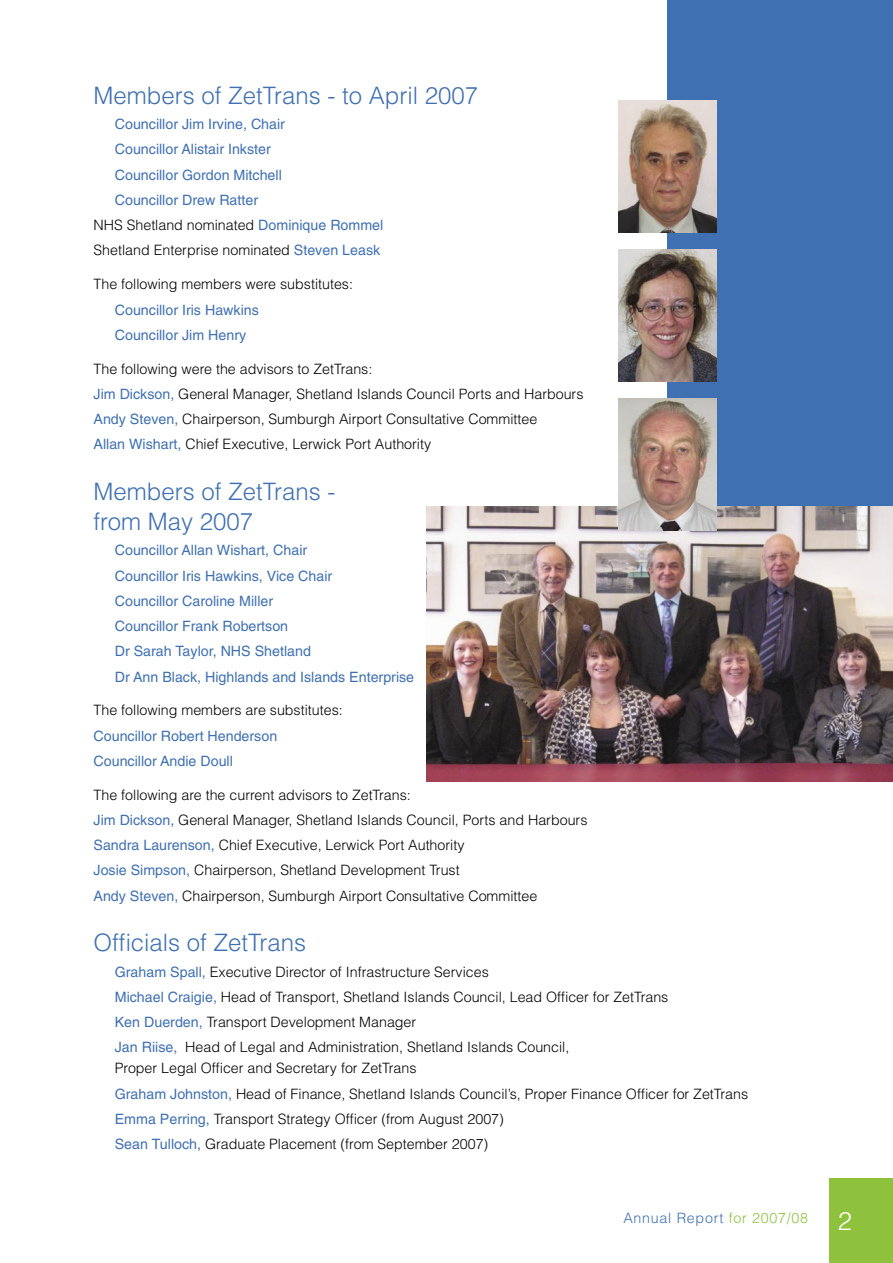
<style>
.page{position:relative;width:893px;height:1263px;background:#fff}
.page>*{position:absolute;margin:0;border:0;box-sizing:border-box;transform-origin:0 0}
.t1{font:300 24px/30px "Helvetica";color:#3f70b1}
.t2{font:300 14.25px/25.2px "Helvetica";color:#000}
.t3{font:14.25px/25.2px "Helvetica";color:#3f70b1}
.t4{font:300 14.25px "Helvetica";letter-spacing:.05em;color:#3f70b1}
.s1{font-weight:400;color:#3f70b1}
.s2{color:#8ec13c}
.s3{font-size:25.5px;color:#fff}
</style>
<div class="page">
<div style="left:668px;top:0;width:225px;height:630px;background:#3f70b1"></div>
<img style="left:427px;top:506px;width:466px;height:275px">
<div style="left:829px;top:1178px;width:64px;height:85px;background:#8ec13c"></div>
<img style="left:618px;top:100px;width:98px;height:132px">
<img style="left:618px;top:249px;width:98px;height:132px">
<img style="left:618px;top:398px;width:98px;height:132px">
<h1 class="t1" style="left:94px;top:80px;width:386px">Members of ZetTrans - to April 2007</h1>
<p class="t3" style="left:115px;top:112px;width:172px">Councillor Jim Irvine, Chair</p>
<p class="t3" style="left:115px;top:137px;width:157px">Councillor Alistair Inkster</p>
<p class="t3" style="left:115px;top:162px;width:169px">Councillor Gordon Mitchell</p>
<p class="t3" style="left:115px;top:187px;width:145px">Councillor Drew Ratter</p>
<p class="t2" style="left:94px;top:212px;width:291px">NHS Shetland nominated <span class="s1">Dominique Rommel</span></p>
<p class="t2" style="left:94px;top:237px;width:288px">Shetland Enterprise nominated <span class="s1">Steven Leask</span></p>
<p class="t2" style="left:94px;top:271px;width:261px">The following members were substitutes:</p>
<p class="t3" style="left:115px;top:297px;width:146px">Councillor Iris Hawkins<br>Councillor Jim Henry</p>
<p class="t2" style="left:94px;top:355px;width:491px">The following were the advisors to ZetTrans:<br><span class="s1">Jim Dickson,</span> General Manager, Shetland Islands Council Ports and Harbours <span class="s1">Andy Steven,</span> Chairperson, Sumburgh Airport Consultative Committee<br><span class="s1">Allan Wishart,</span> Chief Executive, Lerwick Port Authority</p>
<h1 class="t1" style="left:94px;top:476px;width:243px">Members of ZetTrans - from May 2007</h1>
<p class="t3" style="left:115px;top:538px;width:301px">Councillor Allan Wishart, Chair<br>Councillor Iris Hawkins, Vice Chair<br>Councillor Caroline Miller<br>Councillor Frank Robertson<br>Dr Sarah Taylor, NHS Shetland<br>Dr Ann Black, Highlands and Islands Enterprise</p>
<p class="t2" style="left:94px;top:697px;width:251px">The following members are substitutes:</p>
<p class="t3" style="left:94px;top:723px;width:185px">Councillor Robert Henderson<br>Councillor Andie Doull</p>
<p class="t2" style="left:94px;top:781px;width:495px">The following are the current advisors to ZetTrans:<br><span class="s1">Jim Dickson,</span> General Manager, Shetland Islands Council, Ports and Harbours <span class="s1">Sandra Laurenson,</span> Chief Executive, Lerwick Port Authority<br><span class="s1">Josie Simpson,</span> Chairperson, Shetland Development Trust<br><span class="s1">Andy Steven,</span> Chairperson, Sumburgh Airport Consultative Committee</p>
<h1 class="t1" style="left:94px;top:927px;width:214px">Officials of ZetTrans</h1>
<p class="t2" style="left:115px;top:958px;width:555px"><span class="s1">Graham Spall,</span> Executive Director of Infrastructure Services<br><span class="s1">Michael Craigie,</span> Head of Transport, Shetland Islands Council, Lead Officer for ZetTrans <span class="s1">Ken Duerden,</span> Transport Development Manager<br><span class="s1">Jan Riise,</span> Head of Legal and Administration, Shetland Islands Council,</p>
<p class="t2" style="left:115px;top:1055px;width:635px">Proper Legal Officer and Secretary for ZetTrans<br><span class="s1">Graham Johnston,</span> Head of Finance, Shetland Islands Council’s, Proper Finance Officer for ZetTrans <span class="s1">Emma Perring,</span> Transport Strategy Officer (from August 2007)<br><span class="s1">Sean Tulloch,</span> Graduate Placement (from September 2007)</p>
<p class="t4" style="left:623px;top:1209px;width:230px">Annual Report <span class="s2">for 2007/08</span> <span class="s3">2</span></p>
</div>
